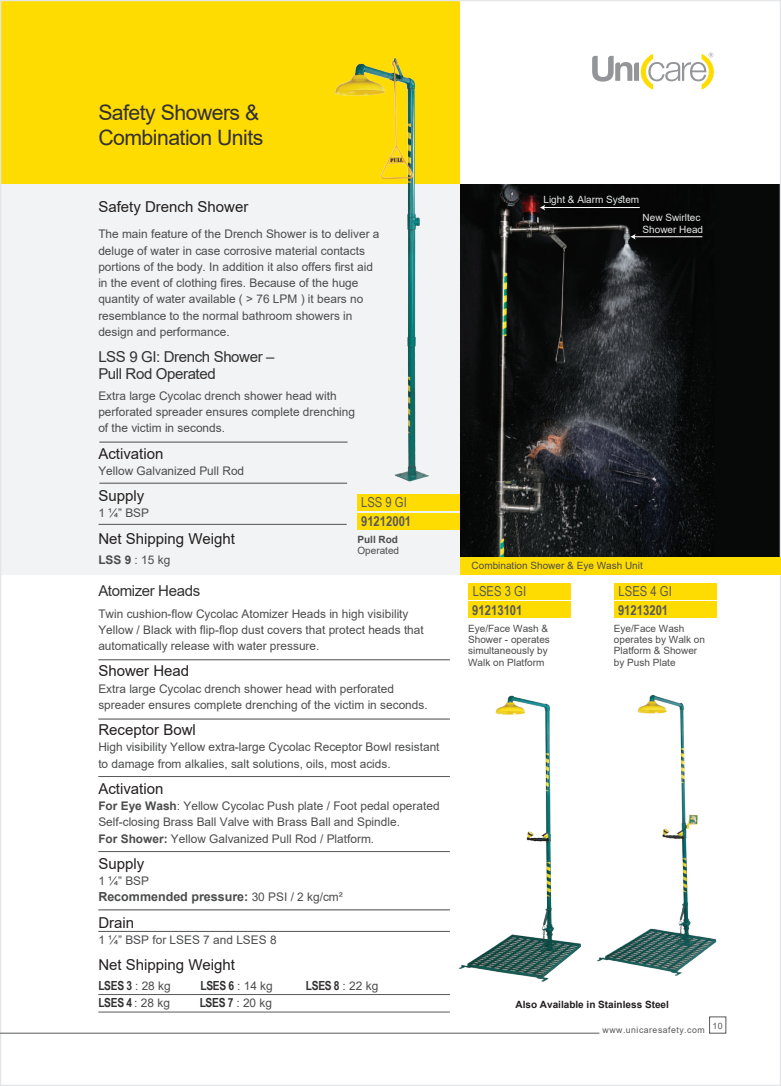
<style>
.page{position:relative;width:781px;height:1086px;background:#fff}
.page>*{position:absolute;margin:0;border:0;box-sizing:border-box;transform-origin:0 0}
.t1{font:21.25px/25px "Arial";letter-spacing:-.025em;color:#323030}
.t2{font:15px "Arial";color:#231f20}
.t3{font:15px/16.2px "Arial";letter-spacing:-.025em;color:#323030}
.t4{font:700 13.75px "Arial Narrow";color:#57585a}
.t5{font:13.75px "Arial Narrow";color:#57585a}
.t6{font:700 12.5px "Arial Narrow";letter-spacing:-.025em;color:#323030}
.t7{font:700 12.5px "Arial";color:#4b4c4d}
.t8{font:11.88px/16.2px "Arial";color:#4b4c4d}
.t9{font:10px/11.2px "Arial";color:#4b4c4d}
.t10{font:10px/12.5px "Arial";color:#e6e7e9}
.t11{font:700 10px "Arial";color:#231f20}
.t12{font:700 10px "Arial";color:#4b4c4d}
.t13{font:8.75px "Arial";letter-spacing:.055em;color:#57585a}
.s1{font-weight:700}
.s2{font-weight:400;font-size:11.88px}
.s3{font-family:"Arial";font-weight:400;font-size:11.88px;color:#4b4c4d}
</style>
<div class="page">
<div style="left:1px;top:184px;width:779px;height:390px;background:#f2f3f4"></div>
<div style="left:1px;top:1px;width:459px;height:183px;background:#ffdc01"></div>
<div style="left:460px;top:184px;width:320px;height:373px;background:#070908"></div>
<img style="left:468px;top:184px;width:246px;height:373px">
<img style="left:459px;top:695px;width:122px;height:287px">
<img style="left:597px;top:695px;width:120px;height:281px">
<div style="left:460px;top:557px;width:320px;height:18px;background:#ffdc01"></div>
<div style="left:468px;top:582px;width:102px;height:17px;background:#ffdc01"></div>
<div style="left:468px;top:601px;width:102px;height:17px;background:#ffdc01"></div>
<div style="left:614px;top:582px;width:102px;height:17px;background:#ffdc01"></div>
<div style="left:614px;top:601px;width:102px;height:17px;background:#ffdc01"></div>
<hr style="left:98px;top:931px;width:352px;height:1px;background:#57585a">
<hr style="left:98px;top:909px;width:352px;height:1px;background:#57585a">
<hr style="left:98px;top:851px;width:352px;height:1px;background:#57585a">
<hr style="left:98px;top:776px;width:352px;height:1px;background:#57585a">
<hr style="left:98px;top:718px;width:352px;height:1px;background:#57585a">
<hr style="left:98px;top:659px;width:352px;height:1px;background:#57585a">
<hr style="left:99px;top:524px;width:248px;height:1px;background:#57585a">
<hr style="left:99px;top:483px;width:248px;height:1px;background:#57585a">
<hr style="left:99px;top:442px;width:248px;height:1px;background:#57585a">
<hr style="left:98px;top:994px;width:352px;height:1px;background:#57585a">
<hr style="left:98px;top:1011px;width:352px;height:1px;background:#57585a">
<div style="left:357px;top:494px;width:102px;height:17px;background:#ffdc01"></div>
<div style="left:357px;top:512px;width:102px;height:17px;background:#ffdc01"></div>
<hr style="left:0;top:1032px;width:599px;height:1px;background:#57585a">
<hr style="left:634px;top:236px;width:68px;height:1px;background:#fff">
<svg style="left:630px;top:234px;width:5px;height:6px"></svg>
<hr style="left:543px;top:207px;width:97px;height:1px;background:#fff">
<svg style="left:540px;top:204px;width:5px;height:6px"></svg>
<svg style="left:592px;top:53px;width:122px;height:37px"></svg>
<img style="left:295px;top:57px;width:173px;height:441px">
<h1 class="t1" style="left:98px;top:100px;width:167px">Safety Showers &amp;<br>Combination Units</h1>
<p class="t10" style="left:543px;top:193px;width:97px">Light &amp; Alarm System</p>
<p class="t2" style="left:98px;top:197px;width:152px">Safety Drench Shower</p>
<p class="t8" style="left:98px;top:226px;width:283px">The main feature of the Drench Shower is to deliver a deluge of water in case corrosive material contacts portions of the body. In addition it also offers first aid in the event of clothing fires. Because of the huge quantity of water available ( &gt; 76 LPM ) it bears no resemblance to the normal bathroom showers in design and performance.</p>
<p class="t3" style="left:98px;top:349px;width:178px">LSS 9 GI: Drench Shower –<br>Pull Rod Operated</p>
<p class="t8" style="left:98px;top:387px;width:258px">Extra large Cycolac drench shower head with perforated spreader ensures complete drenching of the victim in seconds.</p>
<p class="t2" style="left:98px;top:443px;width:67px">Activation</p>
<p class="t8" style="left:98px;top:462px;width:147px">Yellow Galvanized Pull Rod</p>
<p class="t2" style="left:98px;top:485px;width:47px">Supply</p>
<p class="t8" style="left:98px;top:505px;width:52px">1 ¼” BSP</p>
<p class="t2" style="left:98px;top:528px;width:138px">Net Shipping Weight</p>
<p class="t8" style="left:98px;top:551px;width:73px"><span class="s1">LSS 9</span> : 15 kg</p>
<p class="t3" style="left:98px;top:583px;width:103px">Atomizer Heads</p>
<p class="t8" style="left:98px;top:605px;width:327px">Twin cushion-flow Cycolac Atomizer Heads in high visibility<br>Yellow / Black with flip-flop dust covers that protect heads that automatically release with water pressure.</p>
<p class="t2" style="left:98px;top:660px;width:92px">Shower Head</p>
<p class="t8" style="left:98px;top:680px;width:331px">Extra large Cycolac drench shower head with perforated spreader ensures complete drenching of the victim in seconds.</p>
<p class="t2" style="left:98px;top:719px;width:99px">Receptor Bowl</p>
<p class="t8" style="left:98px;top:739px;width:343px">High visibility Yellow extra-large Cycolac Receptor Bowl resistant to damage from alkalies, salt solutions, oils, most acids.</p>
<p class="t2" style="left:98px;top:778px;width:67px">Activation</p>
<p class="t8" style="left:98px;top:797px;width:343px"><span class="s1">For Eye Wash</span>: Yellow Cycolac Push plate / Foot pedal operated<br>Self-closing Brass Ball Valve with Brass Ball and Spindle.<br><span class="s1">For Shower:</span> Yellow Galvanized Pull Rod / Platform.</p>
<p class="t2" style="left:98px;top:853px;width:47px">Supply</p>
<p class="t8" style="left:98px;top:872px;width:52px">1 ¼” BSP</p>
<p class="t7" style="left:98px;top:888px;width:246px">Recommended pressure: <span class="s2">30 PSI / 2 kg/cm²</span></p>
<p class="t2" style="left:98px;top:912px;width:37px">Drain</p>
<p class="t8" style="left:98px;top:931px;width:180px">1 ¼” BSP for LSES 7 and LSES 8</p>
<p class="t2" style="left:98px;top:954px;width:138px">Net Shipping Weight</p>
<p class="t6" style="left:98px;top:976px;width:74px">LSES 3 <span class="s3">: 28 kg</span></p>
<p class="t6" style="left:200px;top:976px;width:74px">LSES 6 <span class="s3">: 14 kg</span></p>
<p class="t6" style="left:306px;top:976px;width:74px">LSES 8 <span class="s3">: 22 kg</span></p>
<p class="t6" style="left:98px;top:992px;width:73px">LSES 4 <span class="s3">: 28 kg</span></p>
<p class="t6" style="left:200px;top:992px;width:74px">LSES 7 <span class="s3">: 20 kg</span></p>
<p class="t11" style="left:515px;top:997px;width:155px">Also Available in Stainless Steel</p>
<p class="t10" style="left:642px;top:211px;width:62px">New Swirltec<br>Shower Head</p>
<p class="t5" style="left:361px;top:492px;width:47px">LSS 9 GI</p>
<p class="t4" style="left:361px;top:511px;width:52px">91212001</p>
<p class="t12" style="left:357px;top:533px;width:42px">Pull Rod</p>
<p class="t9" style="left:357px;top:545px;width:43px">Operated</p>
<p class="t9" style="left:471px;top:560px;width:173px">Combination Shower &amp; Eye Wash Unit</p>
<p class="t5" style="left:473px;top:581px;width:55px">LSES 3 GI</p>
<p class="t4" style="left:472px;top:599px;width:52px">91213101</p>
<p class="t5" style="left:618px;top:581px;width:55px">LSES 4 GI</p>
<p class="t4" style="left:618px;top:599px;width:52px">91213201</p>
<p class="t9" style="left:614px;top:622px;width:93px">Eye/Face Wash operates by Walk on<br>Platform &amp; Shower by Push Plate</p>
<p class="t9" style="left:468px;top:622px;width:83px">Eye/Face Wash &amp;<br>Shower - operates simultaneously by<br>Walk on Platform</p>
<p class="t13" style="left:602px;top:1024px;width:104px">www.unicaresafety.com</p>
<p class="t13" style="left:712px;top:1019px;width:12px">10</p>
</div>
